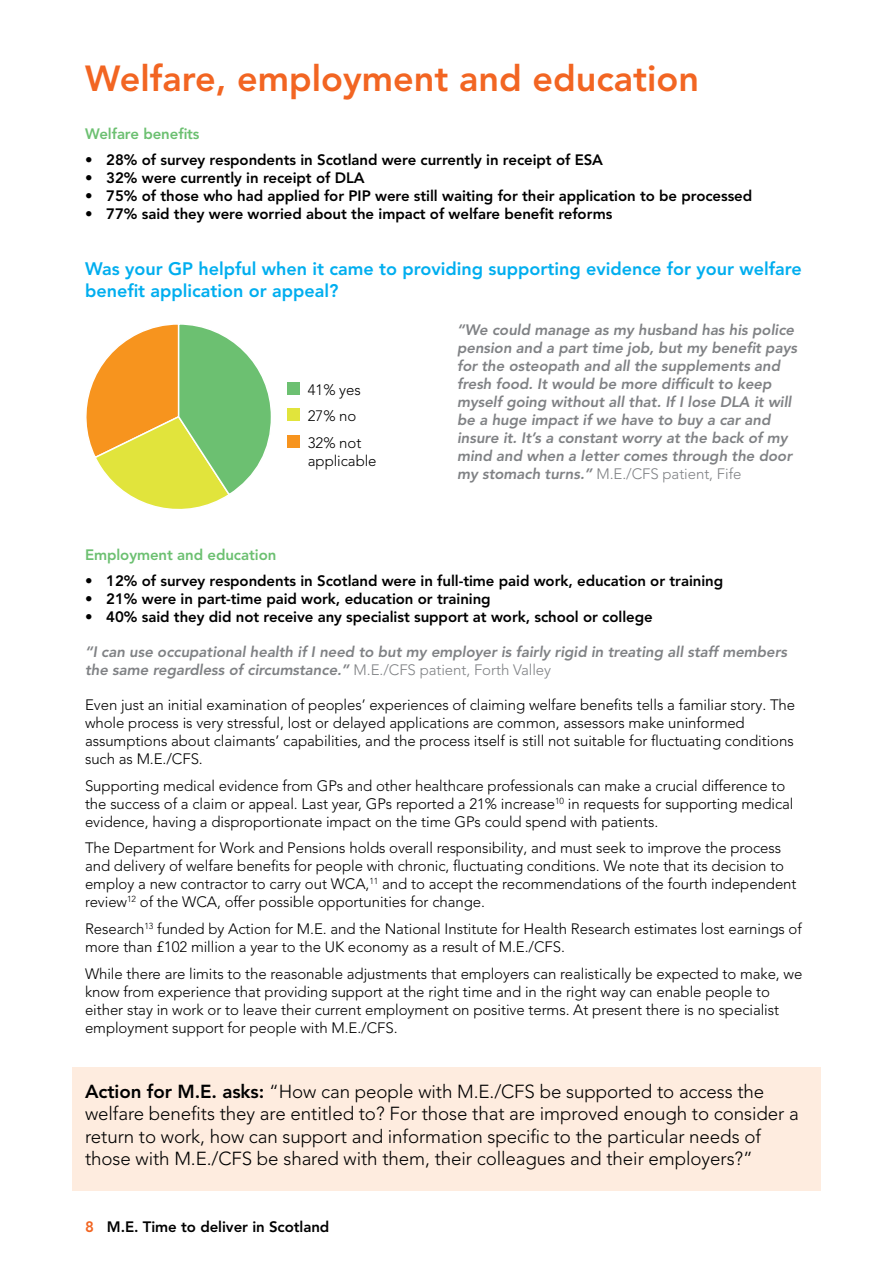
<style>
.page{position:relative;width:893px;height:1263px;background:#fff}
.page>*{position:absolute;margin:0;border:0;box-sizing:border-box;transform-origin:0 0}
.t1{font:800 36px "Avenir LT Pro";color:#f26522}
.t2{font:300 18.75px/22.5px "Avenir LT Pro";letter-spacing:-.005em;color:#000}
.t3{font:800 18px/21.6px "Avenir LT Pro";color:#00aeef}
.t4{font:300 15px/18px "Avenir LT Pro";letter-spacing:-.005em;color:#000}
.t5{font:italic 800 15px/18px "Avenir LT Pro";letter-spacing:-.005em;color:#808285}
.t6{font:800 15px "Avenir LT Pro";letter-spacing:-.005em;color:#000}
.t7{font:800 15px "Avenir LT Pro";letter-spacing:-.005em;color:#6cc071}
.s1{font-weight:300;font-style:normal}
.s2{font-weight:800}
.s3{color:#f26522}
</style>
<div class="page">
<div style="left:72px;top:1067px;width:749px;height:124px;background:#feecdf"></div>
<div style="left:287px;top:382px;width:12px;height:13px;background:#6cc071"></div>
<div style="left:287px;top:408px;width:12px;height:13px;background:#e1e43c"></div>
<div style="left:287px;top:435px;width:12px;height:13px;background:#f7941e"></div>
<svg style="left:86px;top:324px;width:185px;height:185px"></svg>
<h1 class="t1" style="left:85px;top:57px;width:616px">Welfare, employment and education</h1>
<p class="t7" style="left:85px;top:125px;width:116px">Welfare benefits</p>
<p class="t6" style="left:85px;top:151px;width:520px">• 28% of survey respondents in Scotland were currently in receipt of ESA</p>
<p class="t6" style="left:85px;top:169px;width:281px">• 32% were currently in receipt of DLA</p>
<p class="t6" style="left:85px;top:187px;width:669px">• 75% of those who had applied for PIP were still waiting for their application to be processed</p>
<p class="t6" style="left:85px;top:205px;width:529px">• 77% said they were worried about the impact of welfare benefit reforms</p>
<p class="t3" style="left:85px;top:258px;width:718px">Was your GP helpful when it came to providing supporting evidence for your welfare benefit application or appeal?</p>
<p class="t5" style="left:457px;top:321px;width:341px">“We could manage as my husband has his police pension and a part time job, but my benefit pays for the osteopath and all the supplements and fresh food. It would be more difficult to keep myself going without all that. If I lose DLA it will be a huge impact if we have to buy a car and insure it. It’s a constant worry at the back of my mind and when a letter comes through the door my stomach turns.” <span class="s1">M.E./CFS patient, Fife</span></p>
<p class="t4" style="left:308px;top:376px;width:55px;line-height:26.5px">41% yes<br>27% no<br>32% not</p>
<p class="t4" style="left:308px;top:452px;width:70px">applicable</p>
<p class="t7" style="left:85px;top:546px;width:193px">Employment and education</p>
<p class="t6" style="left:85px;top:572px;width:640px">• 12% of survey respondents in Scotland were in full-time paid work, education or training</p>
<p class="t6" style="left:85px;top:590px;width:407px">• 21% were in part-time paid work, education or training</p>
<p class="t6" style="left:85px;top:608px;width:569px">• 40% said they did not receive any specialist support at work, school or college</p>
<p class="t5" style="left:85px;top:643px;width:704px">“I can use occupational health if I need to but my employer is fairly rigid in treating all staff members the same regardless of circumstance.” <span class="s1">M.E./CFS patient, Forth Valley</span></p>
<p class="t4" style="left:85px;top:696px;width:712px">Even just an initial examination of peoples’ experiences of claiming welfare benefits tells a familiar story. The whole process is very stressful, lost or delayed applications are common, assessors make uninformed assumptions about claimants’ capabilities, and the process itself is still not suitable for fluctuating conditions such as M.E./CFS.</p>
<p class="t4" style="left:85px;top:777px;width:710px">Supporting medical evidence from GPs and other healthcare professionals can make a crucial difference to the success of a claim or appeal. Last year, GPs reported a 21% increase<sup>10</sup> in requests for supporting medical evidence, having a disproportionate impact on the time GPs could spend with patients.</p>
<p class="t4" style="left:85px;top:839px;width:713px">The Department for Work and Pensions holds overall responsibility, and must seek to improve the process and delivery of welfare benefits for people with chronic, fluctuating conditions. We note that its decision to employ a new contractor to carry out WCA,<sup>11</sup> and to accept the recommendations of the fourth independent review<sup>12</sup> of the WCA, offer possible opportunities for change.</p>
<p class="t4" style="left:85px;top:920px;width:718px">Research<sup>13</sup> funded by Action for M.E. and the National Institute for Health Research estimates lost earnings of more than £102 million a year to the UK economy as a result of M.E./CFS.</p>
<p class="t4" style="left:85px;top:964px;width:719px">While there are limits to the reasonable adjustments that employers can realistically be expected to make, we know from experience that providing support at the right time and in the right way can enable people to either stay in work or to leave their current employment on positive terms. At present there is no specialist employment support for people with M.E./CFS.</p>
<p class="t2" style="left:85px;top:1080px;width:715px"><span class="s2">Action for M.E. asks:</span> “How can people with M.E./CFS be supported to access the welfare benefits they are entitled to? For those that are improved enough to consider a return to work, how can support and information specific to the particular needs of those with M.E./CFS be shared with them, their colleagues and their employers?”</p>
<p class="t6" style="left:85px;top:1218px;width:246px"><span class="s3">8</span> M.E. Time to deliver in Scotland</p>
</div>
